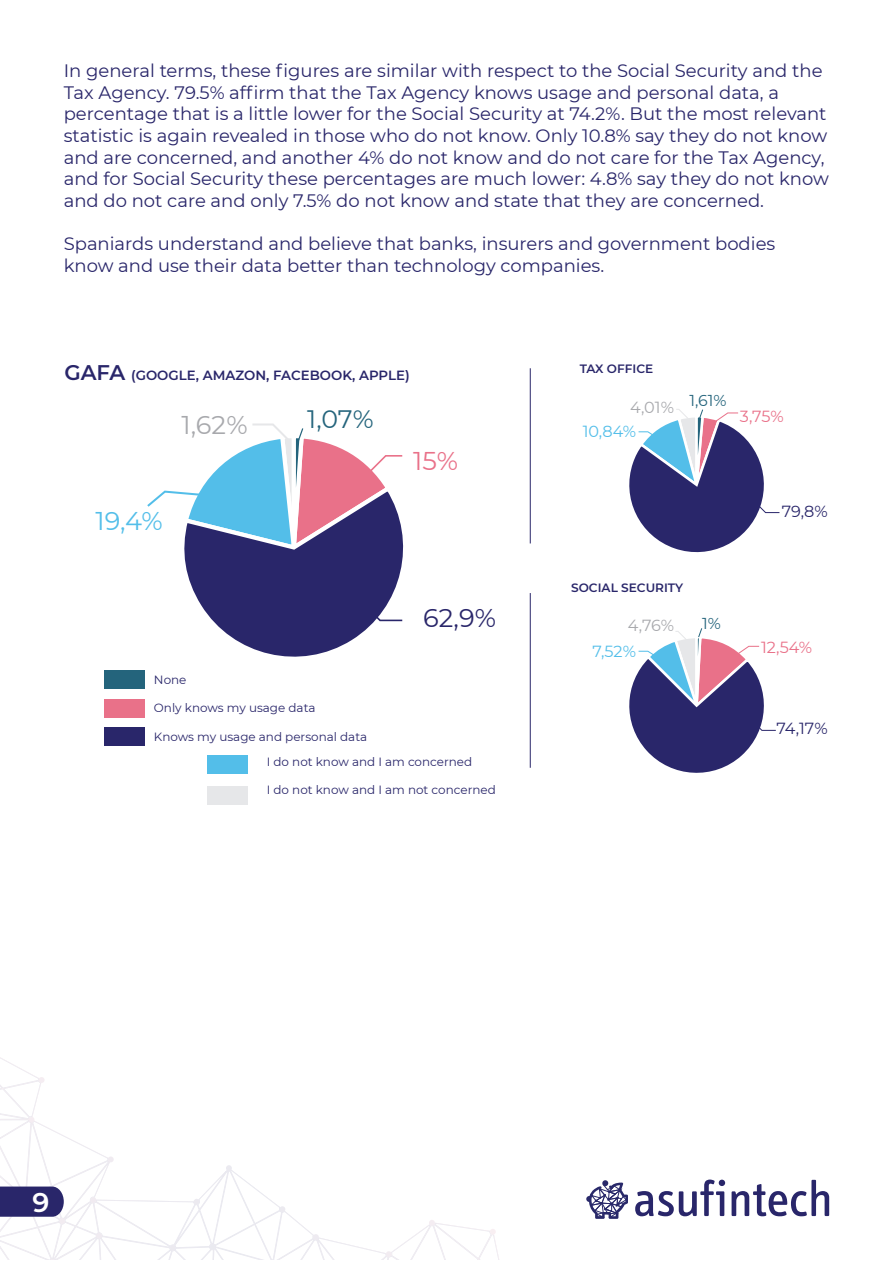
<style>
.page{position:relative;width:893px;height:1263px;background:#fff}
.page>*{position:absolute;margin:0;border:0;box-sizing:border-box;transform-origin:0 0}
.t1{font:600 27px "Montserrat";color:#fff}
.t2{font:25.65px "Montserrat";color:#29266a}
.t3{font:25.65px "Montserrat";color:#53bee9}
.t4{font:25.65px "Montserrat";color:#a8a9ad}
.t5{font:25.65px "Montserrat";color:#e97189}
.t6{font:25.2px "Montserrat";color:#24647c}
.t7{font:18px/21.6px "Montserrat";color:#29266a}
.t8{font:16.05px "Montserrat";color:#a8a9ad}
.t9{font:16.05px "Montserrat";color:#e97189}
.t10{font:16.05px "Montserrat";color:#29266a}
.t11{font:16.05px "Montserrat";color:#53bee9}
.t12{font:15.75px "Montserrat";color:#24647c}
.t13{font:600 13.35px "Montserrat";color:#29266a}
.t14{font:600 12.15px "Montserrat";color:#29266a}
.t15{font:12px/24.9px "Montserrat";color:#29266a}
.s1{font-size:21.15px}
</style>
<div class="page">
<svg style="left:0;top:1057px;width:499px;height:203px"></svg>
<div style="left:104px;top:671px;width:41px;height:18px;background:#24647c"></div>
<div style="left:104px;top:699px;width:41px;height:18px;background:#e97189"></div>
<div style="left:104px;top:727px;width:41px;height:18px;background:#29266a"></div>
<div style="left:207px;top:755px;width:41px;height:18px;background:#53bee9"></div>
<div style="left:207px;top:786px;width:41px;height:18px;background:#e6e7e9"></div>
<svg style="left:184px;top:553px;width:219px;height:104px"></svg>
<svg style="left:351px;top:591px;width:52px;height:31px"></svg>
<svg style="left:147px;top:423px;width:257px;height:130px"></svg>
<svg style="left:629px;top:409px;width:151px;height:144px"></svg>
<svg style="left:629px;top:628px;width:147px;height:145px"></svg>
<hr style="left:530px;top:368px;width:1px;height:175px;background:#29266a">
<hr style="left:530px;top:593px;width:1px;height:175px;background:#29266a">
<svg style="left:586px;top:1180px;width:42px;height:39px"></svg>
<svg style="left:732px;top:1180px;width:97px;height:36px"></svg>
<svg style="left:635px;top:1179px;width:90px;height:37px"></svg>
<p class="t7" style="left:64px;top:59px;width:767px">In general terms, these figures are similar with respect to the Social Security and the Tax Agency. 79.5% affirm that the Tax Agency knows usage and personal data, a percentage that is a little lower for the Social Security at 74.2%. But the most relevant statistic is again revealed in those who do not know. Only 10.8% say they do not know and are concerned, and another 4% do not know and do not care for the Tax Agency, and for Social Security these percentages are much lower: 4.8% say they do not know and do not care and only 7.5% do not know and state that they are concerned.</p>
<p class="t7" style="left:64px;top:232px;width:713px">Spaniards understand and believe that banks, insurers and government bodies know and use their data better than technology companies.</p>
<p class="t13" style="left:64px;top:366px;width:347px"><span class="s1">GAFA</span> (GOOGLE, AMAZON, FACEBOOK, APPLE)</p>
<p class="t14" style="left:580px;top:360px;width:75px">TAX OFFICE</p>
<p class="t8" style="left:630px;top:397px;width:98px">4,01% <sup>1,61%</sup></p>
<h2 class="t4" style="left:182px;top:407px;width:68px">1,62%</h2>
<h3 class="t6" style="left:307px;top:402px;width:68px">1,07%</h3>
<p class="t9" style="left:740px;top:405px;width:45px">3,75%</p>
<p class="t11" style="left:583px;top:421px;width:55px">10,84%</p>
<h2 class="t3" style="left:96px;top:504px;width:69px">19,4%</h2>
<h2 class="t5" style="left:413px;top:443px;width:46px">15%</h2>
<h2 class="t2" style="left:423px;top:600px;width:74px">62,9%</h2>
<p class="t15" style="left:154px;top:667px;width:34px">None</p>
<p class="t15" style="left:154px;top:695px;width:163px">Only knows my usage data</p>
<p class="t15" style="left:267px;top:723px;width:207px;text-indent:-113px">Knows my usage and personal data<br>I do not know and I am concerned</p>
<p class="t15" style="left:267px;top:777px;width:231px">I do not know and I am not concerned</p>
<p class="t14" style="left:571px;top:579px;width:113px">SOCIAL SECURITY</p>
<p class="t8" style="left:628px;top:614px;width:48px">4,76%</p>
<p class="t12" style="left:702px;top:612px;width:20px">1%</p>
<p class="t11" style="left:593px;top:640px;width:45px">7,52%</p>
<p class="t10" style="left:782px;top:500px;width:48px">79,8%</p>
<p class="t9" style="left:761px;top:636px;width:53px">12,54%</p>
<p class="t10" style="left:776px;top:718px;width:53px">74,17%</p>
<h1 class="t1" style="left:32px;top:1183px;width:18px">9</h1>
</div>
